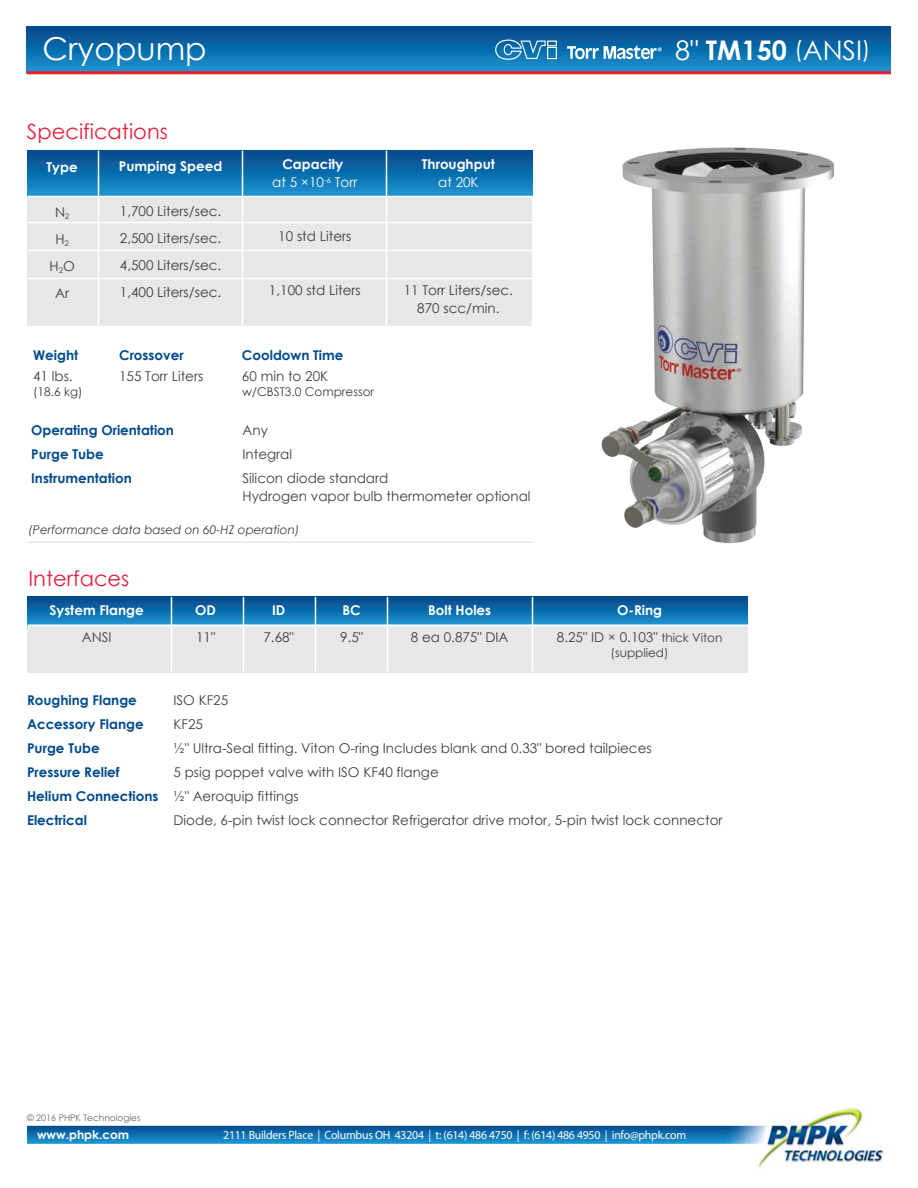
<style>
.page{position:relative;width:918px;height:1188px;background:#fff}
.page>*{position:absolute;margin:0;border:0;box-sizing:border-box;transform-origin:0 0}
.t1{font:31.5px "Century Gothic";color:#fff}
.t2{font:27px "Century Gothic";color:#fff}
.t3{font:21px "Century Gothic";color:#e3203d}
.t4{font:13.5px/27px "Century Gothic";color:#3e3e3f;text-align:center}
.t5{font:700 13.5px "Century Gothic";color:#004a8d}
.t6{font:700 13.5px "Century Gothic";color:#fff}
.t7{font:13.5px/18px "Century Gothic";color:#fff;text-align:center}
.t8{font:12px "Myriad Pro";letter-spacing:-.02em;color:#fff}
.t9{font:italic 12px "Century Gothic";color:#3e3e3f}
.t10{font:12px "Century Gothic";color:#3e3e3f}
.t11{font:700 12px "Century Gothic";color:#fff}
.t12{font:9px "Century Gothic";color:#676666}
.s1{font-weight:700}
.s2{font-size:22.5px}
.s3{font-weight:700;color:#fff}
.s4{font-size:12px}
.s5{font-weight:700;color:#004a8d}
</style>
<div class="page">
<div style="left:27px;top:603px;width:721px;height:69px;background:#e6e7e9"></div>
<div style="left:27px;top:597px;width:721px;height:28px;background:linear-gradient(to bottom,#004789,#1a91ce)"></div>
<hr style="left:171px;top:597px;width:1px;height:74px;background:#fff">
<hr style="left:315px;top:597px;width:1px;height:74px;background:#fff">
<hr style="left:243px;top:597px;width:1px;height:74px;background:#fff">
<hr style="left:387px;top:597px;width:1px;height:74px;background:#fff">
<hr style="left:532px;top:597px;width:1px;height:74px;background:#fff">
<svg style="left:27px;top:151px;width:505px;height:45px;background:#0f6eae"></svg>
<div style="left:27px;top:197px;width:505px;height:129px;background:#e6e7e9"></div>
<hr style="left:98px;top:151px;width:1px;height:175px;background:#fff">
<hr style="left:242px;top:151px;width:1px;height:175px;background:#fff">
<hr style="left:386px;top:151px;width:1px;height:175px;background:#fff">
<hr style="left:27px;top:222px;width:506px;height:1px;background:#fff">
<hr style="left:28px;top:624px;width:721px;height:2px;background:#fff">
<hr style="left:27px;top:250px;width:506px;height:1px;background:#fff">
<hr style="left:27px;top:278px;width:506px;height:1px;background:#fff">
<img style="left:755px;top:1106px;width:129px;height:62px">
<svg style="left:27px;top:1126px;width:742px;height:18px;background:#1776b4"></svg>
<hr style="left:27px;top:542px;width:506px;height:1px;background:#e6e7e9">
<div style="left:27px;top:27px;width:864px;height:46px;background:linear-gradient(to bottom,#004689,#1a93d0)"></div>
<hr style="left:27px;top:71px;width:864px;height:3px;background:#ee1d23">
<svg style="left:495px;top:40px;width:177px;height:21px;background:#418ebf"></svg>
<img style="left:601px;top:147px;width:234px;height:397px">
<h1 class="t1" style="left:43px;top:30px;width:166px">Cryopump</h1>
<h2 class="t2" style="left:675px;top:34px;width:197px">8" <span class="s1">TM150</span> <span class="s2">(</span>ANSI<span class="s2">)</span></h2>
<h3 class="t3" style="left:27px;top:118px;width:142px">Specifications</h3>
<p class="t6" style="left:47px;top:158px;width:33px">Type</p>
<p class="t4" style="left:50px;top:198px;width:27px">N<sub>2<br></sub>H<sub>2<br></sub>H<sub>2</sub>O<br>Ar</p>
<p class="t5" style="left:33px;top:346px;width:47px">Weight</p>
<p class="t4" style="left:33px;top:362px;width:41px">41 lbs.</p>
<p class="t10" style="left:33px;top:384px;width:51px">(18.6 kg)</p>
<p class="t6" style="left:119px;top:157px;width:105px">Pumping Speed</p>
<p class="t4" style="left:120px;top:197px;width:103px;text-align:justify">1,700 Liters/sec.<br>2,500 Liters/sec.<br>4,500 Liters/sec.<br>1,400 Liters/sec.</p>
<p class="t5" style="left:119px;top:346px;width:66px">Crossover</p>
<p class="t4" style="left:119px;top:362px;width:86px">155 Torr Liters</p>
<p class="t7" style="left:272px;top:155px;width:87px"><span class="s1">Capacity<br></span>at 5 ×10<sup>-6</sup> Torr</p>
<p class="t4" style="left:278px;top:223px;width:75px">10 std Liters</p>
<p class="t4" style="left:269px;top:277px;width:93px">1,100 std Liters</p>
<p class="t5" style="left:242px;top:346px;width:103px">Cooldown Time</p>
<p class="t4" style="left:242px;top:362px;width:88px">60 min to 20K</p>
<p class="t10" style="left:242px;top:384px;width:134px">w/CBST3.0 Compressor</p>
<p class="t6" style="left:422px;top:155px;width:74px">Throughput</p>
<p class="t7" style="left:438px;top:172px;width:42px">at 20K</p>
<p class="t4" style="left:404px;top:280px;width:111px;line-height:18px">11 Torr Liters/sec.<br>870 scc/min.</p>
<p class="t5" style="left:31px;top:422px;width:144px">Operating Orientation</p>
<p class="t4" style="left:243px;top:417px;width:27px">Any</p>
<p class="t5" style="left:31px;top:446px;width:74px">Purge Tube</p>
<p class="t4" style="left:243px;top:441px;width:51px">Integral</p>
<p class="t5" style="left:31px;top:470px;width:102px">Instrumentation</p>
<p class="t4" style="left:243px;top:469px;width:290px;line-height:18px;text-align:left">Silicon diode standard<br>Hydrogen vapor bulb thermometer optional</p>
<p class="t9" style="left:29px;top:523px;width:273px">(Performance data based on 60-HZ operation)</p>
<h3 class="t3" style="left:28px;top:566px;width:102px">Interfaces</h3>
<p class="t6" style="left:50px;top:602px;width:96px">System Flange</p>
<p class="t4" style="left:82px;top:623px;width:31px">ANSI</p>
<p class="t6" style="left:195px;top:602px;width:22px">OD</p>
<p class="t4" style="left:196px;top:623px;width:21px">11"</p>
<p class="t6" style="left:272px;top:602px;width:15px">ID</p>
<p class="t4" style="left:263px;top:623px;width:32px">7.68"</p>
<p class="t6" style="left:342px;top:602px;width:20px">BC</p>
<p class="t4" style="left:340px;top:623px;width:24px">9.5"</p>
<p class="t6" style="left:428px;top:602px;width:65px">Bolt Holes</p>
<p class="t4" style="left:411px;top:623px;width:99px">8 ea 0.875" DIA</p>
<p class="t4" style="left:557px;top:596px;width:167px"><span class="s3">O-Ring<br></span>8.25" ID × 0.103" <span class="s4">thick Viton</span></p>
<p class="t10" style="left:611px;top:645px;width:59px">(supplied)</p>
<p class="t5" style="left:27px;top:692px;width:111px">Roughing Flange</p>
<p class="t4" style="left:174px;top:687px;width:56px">ISO KF25</p>
<p class="t5" style="left:27px;top:716px;width:118px">Accessory Flange</p>
<p class="t4" style="left:174px;top:711px;width:31px">KF25</p>
<p class="t5" style="left:27px;top:740px;width:74px">Purge Tube</p>
<p class="t4" style="left:174px;top:735px;width:480px">½" Ultra-Seal fitting. Viton O-ring Includes blank and 0.33" bored tailpieces</p>
<p class="t5" style="left:27px;top:764px;width:94px">Pressure Relief</p>
<p class="t4" style="left:27px;top:760px;width:413px;line-height:24px;text-align:left;text-indent:146px">5 psig poppet valve with ISO KF40 flange<br><span class="s5">Helium Connections</span> ½" Aeroquip fittings<br><span class="s5">Electrical</span></p>
<p class="t4" style="left:174px;top:807px;width:551px">Diode, 6-pin twist lock connector Refrigerator drive motor, 5-pin twist lock connector</p>
<p class="t12" style="left:27px;top:1112px;width:115px">© 2016 PHPK Technologies</p>
<p class="t11" style="left:37px;top:1127px;width:94px">www.phpk.com</p>
<p class="t8" style="left:223px;top:1129px;width:465px">2111 Builders Place | Columbus OH 43204 | t: (614) 486 4750 | f: (614) 486 4950 | info@phpk.com</p>
</div>
